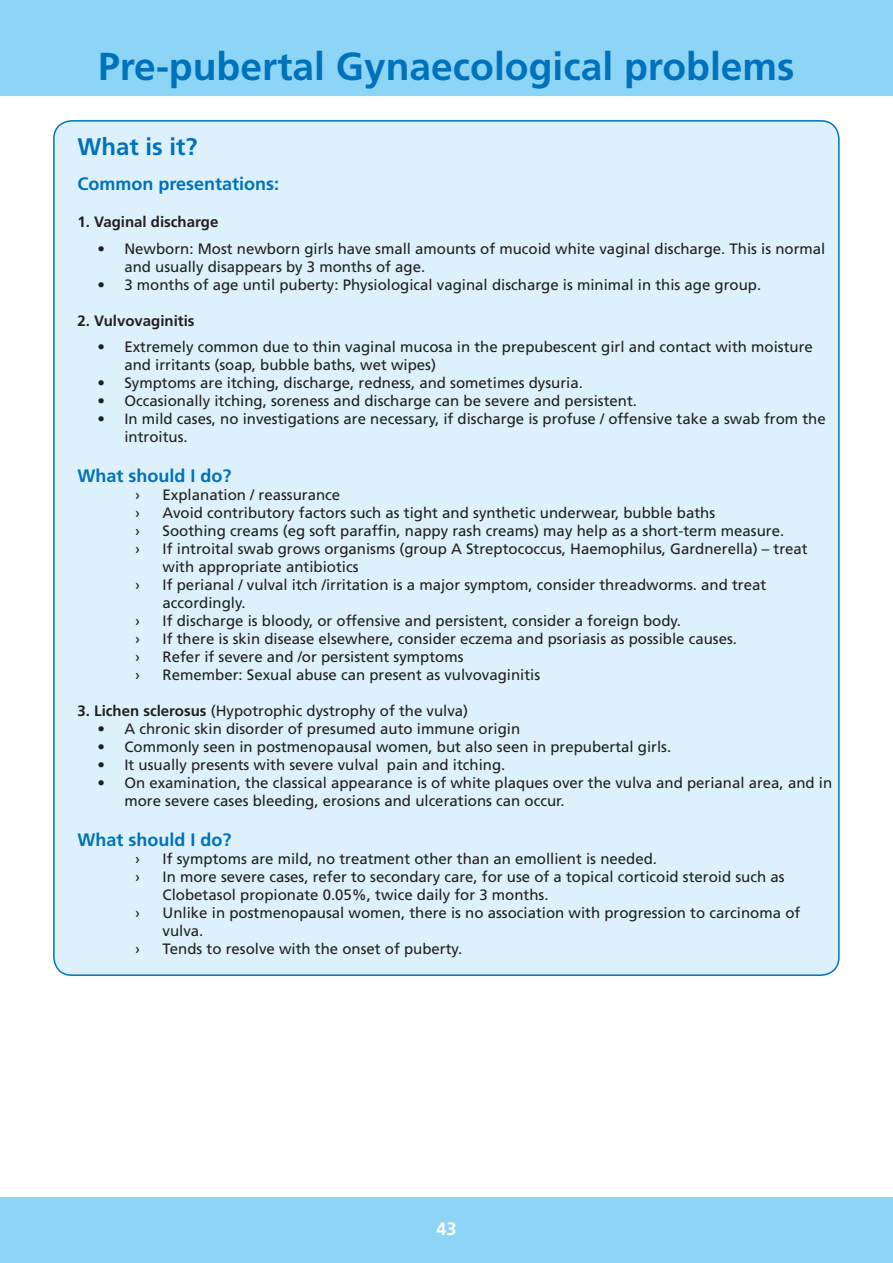
<style>
.page{position:relative;width:893px;height:1263px;background:#fff}
.page>*{position:absolute;margin:0;border:0;box-sizing:border-box;transform-origin:0 0}
.t1{font:700 39px "Frutiger LT Std";color:#0072bc}
.t2{font:700 24px "Frutiger LT Std";color:#0072bc}
.t3{font:700 18px "Frutiger LT Std";color:#0072bc}
.t4{font:700 18px "Frutiger LT Std";color:#fff}
.t5{font:15px/18px "Frutiger LT Std";color:#231f20}
.t6{font:700 15px "Frutiger LT Std";color:#231f20}
.s1{font-weight:700}
</style>
<div class="page">
<div style="left:0;top:1197px;width:893px;height:66px;background:#8dd5f6"></div>
<div style="left:54px;top:121px;width:785px;height:854px;background:#dcf1fb;border-radius:18px"></div>
<div style="left:0;top:0;width:893px;height:96px;background:#8dd5f6"></div>
<p class="t1" style="left:98px;top:44px;width:698px">Pre-pubertal Gynaecological problems</p>
<p class="t2" style="left:78px;top:133px;width:122px">What is it?</p>
<p class="t3" style="left:78px;top:173px;width:203px">Common presentations:</p>
<p class="t6" style="left:78px;top:213px;width:142px">1. Vaginal discharge</p>
<p class="t5" style="left:124px;top:240px;width:702px;text-indent:-27px">• Newborn: Most newborn girls have small amounts of mucoid white vaginal discharge. This is normal and usually disappears by 3 months of age.</p>
<p class="t5" style="left:97px;top:276px;width:665px">• 3 months of age until puberty: Physiological vaginal discharge is minimal in this age group.</p>
<p class="t6" style="left:78px;top:312px;width:118px">2. Vulvovaginitis</p>
<p class="t5" style="left:124px;top:338px;width:690px;text-indent:-27px">• Extremely common due to thin vaginal mucosa in the prepubescent girl and contact with moisture and irritants (soap, bubble baths, wet wipes)</p>
<p class="t5" style="left:97px;top:374px;width:487px">• Symptoms are itching, discharge, redness, and sometimes dysuria.</p>
<p class="t5" style="left:97px;top:392px;width:541px">• Occasionally itching, soreness and discharge can be severe and persistent.</p>
<p class="t5" style="left:124px;top:410px;width:703px;text-indent:-27px">• In mild cases, no investigations are necessary, if discharge is profuse / offensive take a swab from the introitus.</p>
<p class="t3" style="left:78px;top:465px;width:156px">What should I do?</p>
<p class="t5" style="left:136px;top:486px;width:6px">›</p>
<p class="t5" style="left:163px;top:486px;width:179px">Explanation / reassurance</p>
<p class="t5" style="left:136px;top:504px;width:6px">›</p>
<p class="t5" style="left:163px;top:504px;width:554px">Avoid contributory factors such as tight and synthetic underwear, bubble baths</p>
<p class="t5" style="left:136px;top:522px;width:6px">›</p>
<p class="t5" style="left:163px;top:522px;width:623px">Soothing creams (eg soft paraffin, nappy rash creams) may help as a short-term measure.</p>
<p class="t5" style="left:136px;top:540px;width:6px">›</p>
<p class="t5" style="left:163px;top:540px;width:647px">If introital swab grows organisms (group A Streptococcus, Haemophilus, Gardnerella) – treat with appropriate antibiotics</p>
<p class="t5" style="left:136px;top:576px;width:6px">›</p>
<p class="t5" style="left:163px;top:576px;width:605px">If perianal / vulval itch /irritation is a major symptom, consider threadworms. and treat accordingly.</p>
<p class="t5" style="left:136px;top:612px;width:6px">›</p>
<p class="t5" style="left:163px;top:612px;width:520px">If discharge is bloody, or offensive and persistent, consider a foreign body.</p>
<p class="t5" style="left:136px;top:630px;width:6px">›</p>
<p class="t5" style="left:163px;top:630px;width:576px">If there is skin disease elsewhere, consider eczema and psoriasis as possible causes.</p>
<p class="t5" style="left:136px;top:648px;width:6px">›</p>
<p class="t5" style="left:163px;top:648px;width:302px">Refer if severe and /or persistent symptoms</p>
<p class="t5" style="left:136px;top:666px;width:6px">›</p>
<p class="t5" style="left:163px;top:666px;width:379px">Remember: Sexual abuse can present as vulvovaginitis</p>
<p class="t5" style="left:78px;top:702px;width:392px"><span class="s1">3. Lichen sclerosus</span> (Hypotrophic dystrophy of the vulva)</p>
<p class="t5" style="left:97px;top:720px;width:424px">• A chronic skin disorder of presumed auto immune origin</p>
<p class="t5" style="left:97px;top:738px;width:575px">• Commonly seen in postmenopausal women, but also seen in prepubertal girls.</p>
<p class="t5" style="left:97px;top:756px;width:409px">• It usually presents with severe vulval pain and itching.</p>
<p class="t5" style="left:124px;top:774px;width:709px;text-indent:-27px">• On examination, the classical appearance is of white plaques over the vulva and perianal area, and in more severe cases bleeding, erosions and ulcerations can occur.</p>
<p class="t3" style="left:78px;top:829px;width:156px">What should I do?</p>
<p class="t5" style="left:136px;top:849px;width:6px">›</p>
<p class="t5" style="left:163px;top:849px;width:496px">If symptoms are mild, no treatment other than an emollient is needed.</p>
<p class="t5" style="left:136px;top:867px;width:6px">›</p>
<p class="t5" style="left:163px;top:867px;width:623px">In more severe cases, refer to secondary care, for use of a topical corticoid steroid such as<br>Clobetasol propionate 0.05%, twice daily for 3 months.</p>
<p class="t5" style="left:136px;top:903px;width:6px">›</p>
<p class="t5" style="left:163px;top:903px;width:639px">Unlike in postmenopausal women, there is no association with progression to carcinoma of vulva.</p>
<p class="t5" style="left:136px;top:939px;width:6px">›</p>
<p class="t5" style="left:163px;top:939px;width:301px">Tends to resolve with the onset of puberty.</p>
<p class="t4" style="left:436px;top:1218px;width:22px">43</p>
</div>
